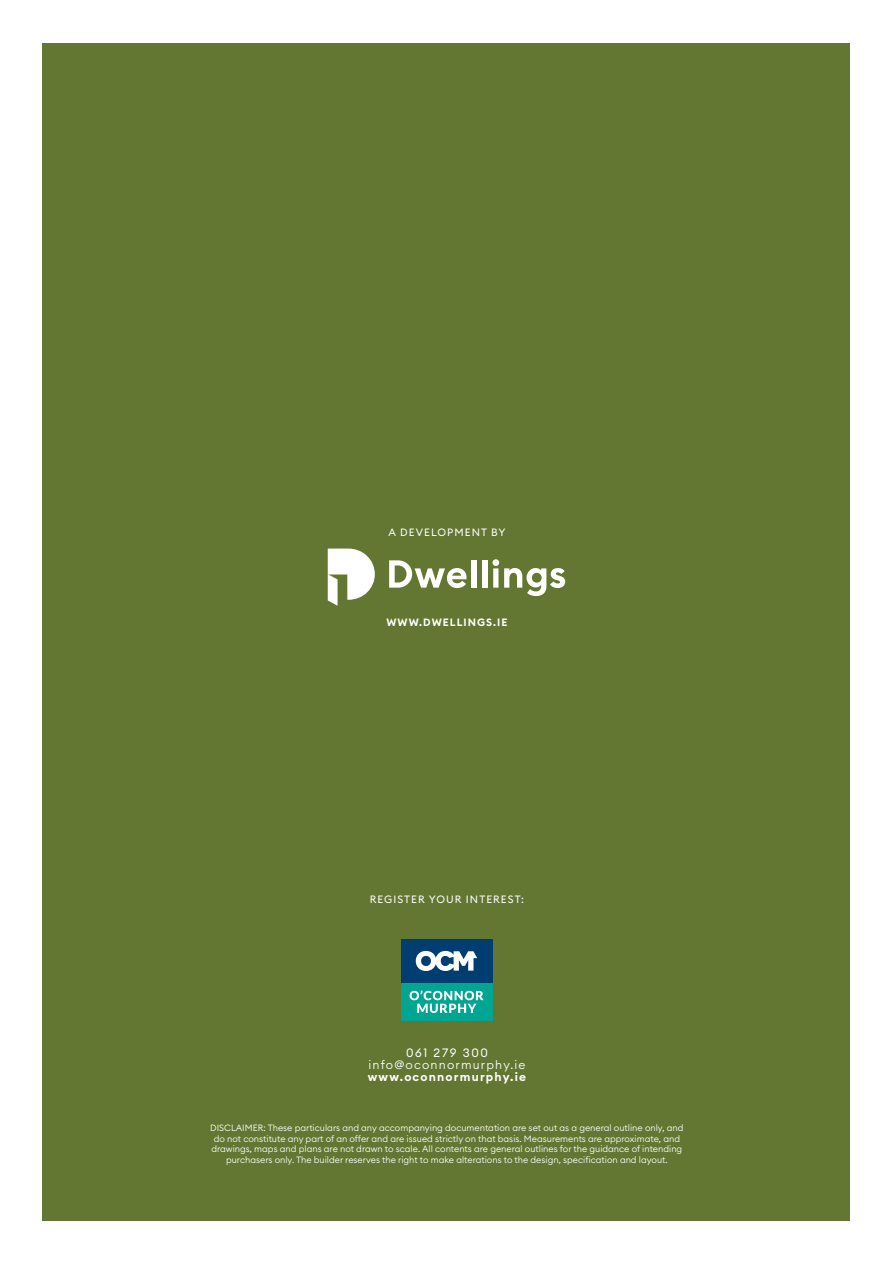
<style>
.page{position:relative;width:893px;height:1263px;background:#fff}
.page>*{position:absolute;margin:0;border:0;box-sizing:border-box;transform-origin:0 0}
.t1{font:300 12px "Euclid Circular B";letter-spacing:.1em;color:#fff}
.t2{font:600 12px "Euclid Circular B";letter-spacing:.1em;color:#fff}
.t3{font:12px "Euclid Circular B";letter-spacing:.14em;color:#fff}
.t4{font:10.5px "Euclid Circular B";letter-spacing:.1em;color:#fff}
.t5{font:600 10.5px "Euclid Circular B";letter-spacing:.1em;color:#fff}
.t6{font:300 9px/10.5px "Euclid Circular B";color:#fff;text-align:center}
</style>
<div class="page">
<div style="left:43px;top:43px;width:807px;height:1177px;background:#637733"></div>
<div style="left:471px;top:560px;width:6px;height:28px;background:#fff"></div>
<div style="left:482px;top:560px;width:6px;height:28px;background:#fff"></div>
<svg style="left:492px;top:559px;width:73px;height:37px"></svg>
<svg style="left:389px;top:560px;width:78px;height:28px"></svg>
<svg style="left:328px;top:549px;width:47px;height:57px"></svg>
<div style="left:401px;top:983px;width:91px;height:38px;background:#00a691"></div>
<div style="left:401px;top:939px;width:91px;height:44px;background:#003e72"></div>
<svg style="left:416px;top:951px;width:61px;height:20px"></svg>
<svg style="left:409px;top:990px;width:74px;height:23px"></svg>
<p class="t4" style="left:388px;top:525px;width:119px">A DEVELOPMENT BY</p>
<p class="t5" style="left:386px;top:615px;width:123px">WWW.DWELLINGS.IE</p>
<p class="t4" style="left:370px;top:892px;width:155px">REGISTER YOUR INTEREST:</p>
<p class="t3" style="left:406px;top:1045px;width:84px">061 279 300</p>
<p class="t1" style="left:368px;top:1057px;width:159px">info@oconnormurphy.ie</p>
<p class="t2" style="left:368px;top:1069px;width:160px">www.oconnormurphy.ie</p>
<p class="t6" style="left:210px;top:1122px;width:475px">DISCLAIMER: These particulars and any accompanying documentation are set out as a general outline only, and do not constitute any part of an offer and are issued strictly on that basis. Measurements are approximate, and drawings, maps and plans are not drawn to scale. All contents are general outlines for the guidance of intending purchasers only. The builder reserves the right to make alterations to the design, specification and layout.</p>
</div>
